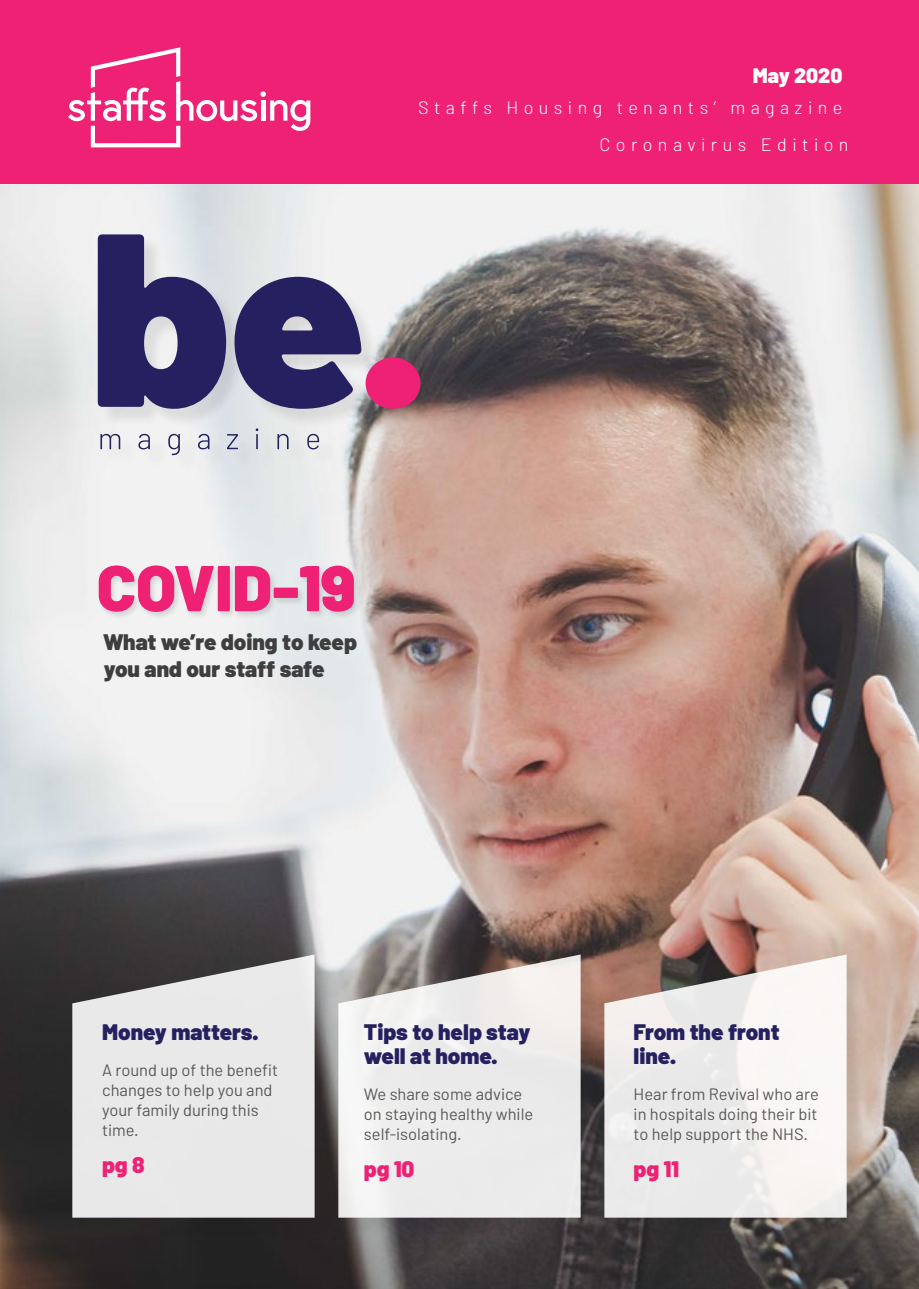
<style>
.page{position:relative;width:919px;height:1289px;background:#fff}
.page>*{position:absolute;margin:0;border:0;box-sizing:border-box;transform-origin:0 0}
.t1{font:900 64.5px "Barlow";color:#ee2174}
.t2{font:900 22.5px/24px "Barlow";color:#252161}
.t3{font:900 22.5px/27px "Barlow";color:#3e3e3f}
.t4{font:900 22.5px "Barlow";color:#ee2174}
.t5{font:900 21px "Barlow";color:#fff}
.t6{font:300 18px "Barlow";letter-spacing:.3em;color:#fff}
.t7{font:16.5px/19.8px "Barlow";color:#57585a}
</style>
<div class="page">
<img style="left:0;top:184px;width:918px;height:1104px">
<div style="left:75px;top:957px;width:258px;height:279px;background:#231f20;opacity:.1"></div>
<svg style="left:72px;top:954px;width:242px;height:263px;background:#d7d7d7"></svg>
<div style="left:340px;top:957px;width:259px;height:279px;background:#231f20;opacity:.1"></div>
<svg style="left:338px;top:954px;width:242px;height:263px;fill:#ecebeb"></svg>
<div style="left:606px;top:957px;width:259px;height:279px;background:#231f20;opacity:.1"></div>
<svg style="left:604px;top:954px;width:242px;height:263px;fill:#ececeb"></svg>
<div style="left:0;top:0;width:918px;height:184px;background:#ee2174"></div>
<div style="left:97px;top:564px;width:264px;height:55px;background:#231f20;opacity:.14"></div>
<svg style="left:68px;top:47px;width:242px;height:100px"></svg>
<div style="left:368px;top:360px;width:71px;height:67px;background:#231f20;opacity:.1"></div>
<div style="left:365px;top:357px;width:55px;height:52px;background:#ee2174;border-radius:50%"></div>
<div style="left:100px;top:237px;width:280px;height:190px;background:#231f20;opacity:.1"></div>
<svg style="left:98px;top:234px;width:263px;height:175px;background:#706e95"></svg>
<div style="left:103px;top:431px;width:234px;height:42px;background:#231f20;opacity:.1"></div>
<svg style="left:100px;top:428px;width:219px;height:27px"></svg>
<p class="t5" style="left:752px;top:62px;width:91px">May 2020</p>
<p class="t6" style="left:418px;top:97px;width:425px">Staffs Housing tenants’ magazine</p>
<p class="t6" style="left:599px;top:133px;width:250px">Coronavirus Edition</p>
<p class="t1" style="left:97px;top:548px;width:260px">COVID-19</p>
<p class="t3" style="left:104px;top:628px;width:254px">What we’re doing to keep you and our staff safe</p>
<p class="t2" style="left:102px;top:1020px;width:158px">Money matters.</p>
<p class="t7" style="left:102px;top:1060px;width:177px">A round up of the benefit changes to help you and your family during this time.</p>
<p class="t4" style="left:102px;top:1150px;width:44px">pg 8</p>
<p class="t2" style="left:364px;top:1020px;width:168px">Tips to help stay well at home.</p>
<p class="t7" style="left:364px;top:1084px;width:171px">We share some advice on staying healthy while self-isolating.</p>
<p class="t4" style="left:364px;top:1154px;width:52px">pg 10</p>
<p class="t2" style="left:633px;top:1020px;width:147px">From the front line.</p>
<p class="t7" style="left:633px;top:1084px;width:187px;text-align:justify">Hear from Revival who are in hospitals doing their bit to help support the NHS.</p>
<p class="t4" style="left:633px;top:1154px;width:47px">pg 11</p>
</div>
